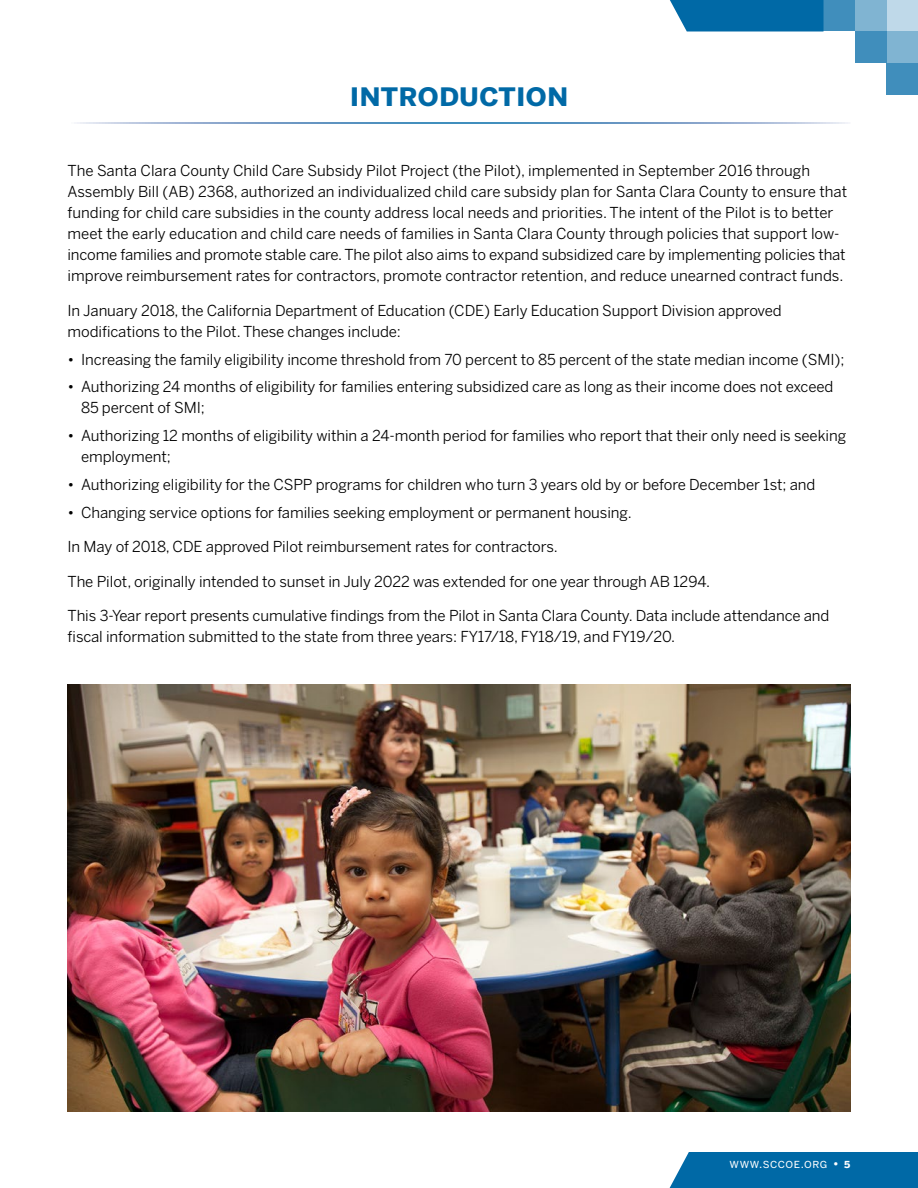
<style>
.page{position:relative;width:918px;height:1188px;background:#fff}
.page>*{position:absolute;margin:0;border:0;box-sizing:border-box;transform-origin:0 0}
.t1{font:31.5px "Benton Sans Bold SC";color:#0069a6}
.t2{font:15px/21px "Benton Sans";letter-spacing:-.005em;color:#000}
.t3{font:12px "Benton Sans Regular SC";letter-spacing:.045em;color:#fff}
.s1{font-family:"Benton Sans Bold SC"}
</style>
<div class="page">
<div style="left:886px;top:0;width:32px;height:32px;background:#bfd9e9"></div>
<div style="left:855px;top:0;width:31px;height:32px;background:#80b4d2"></div>
<div style="left:886px;top:32px;width:32px;height:31px;background:#80b4d2"></div>
<div style="left:824px;top:0;width:31px;height:32px;background:#408ebc"></div>
<svg style="left:670px;top:0;width:154px;height:32px;background:#1173ac"></svg>
<div style="left:855px;top:32px;width:31px;height:31px;background:#408ebc"></div>
<div style="left:886px;top:63px;width:32px;height:31px;background:#408ebc"></div>
<div style="left:669px;top:1152px;width:249px;height:36px;background:#0069a6"></div>
<img style="left:68px;top:684px;width:782px;height:428px">
<h1 class="t1" style="left:350px;top:76px;width:220px">INTRODUCTION</h1>
<p class="t2" style="left:68px;top:160px;width:781px">The Santa Clara County Child Care Subsidy Pilot Project (the Pilot), implemented in September 2016 through Assembly Bill (AB) 2368, authorized an individualized child care subsidy plan for Santa Clara County to ensure that funding for child care subsidies in the county address local needs and priorities. The intent of the Pilot is to better meet the early education and child care needs of families in Santa Clara County through policies that support low&shy;income families and promote stable care. The pilot also aims to expand subsidized care by implementing policies that improve reimbursement rates for contractors, promote contractor retention, and reduce unearned contract funds.</p>
<p class="t2" style="left:68px;top:300px;width:716px">In January 2018, the California Department of Education (CDE) Early Education Support Division approved modifications to the Pilot. These changes include:</p>
<p class="t2" style="left:68px;top:348px;width:779px">• Increasing the family eligibility income threshold from 70 percent to 85 percent of the state median income (SMI);</p>
<p class="t2" style="left:81px;top:376px;width:754px;text-indent:-14px">• Authorizing 24 months of eligibility for families entering subsidized care as long as their income does not exceed<br>85 percent of SMI;</p>
<p class="t2" style="left:81px;top:425px;width:767px;text-indent:-14px">• Authorizing 12 months of eligibility within a 24-month period for families who report that their only need is seeking employment;</p>
<p class="t2" style="left:68px;top:474px;width:749px">• Authorizing eligibility for the CSPP programs for children who turn 3 years old by or before December 1st; and</p>
<p class="t2" style="left:68px;top:501px;width:566px">• Changing service options for families seeking employment or permanent housing.</p>
<p class="t2" style="left:68px;top:536px;width:492px">In May of 2018, CDE approved Pilot reimbursement rates for contractors.</p>
<p class="t2" style="left:68px;top:570px;width:644px">The Pilot, originally intended to sunset in July 2022 was extended for one year through AB 1294.</p>
<p class="t2" style="left:68px;top:605px;width:764px">This 3-Year report presents cumulative findings from the Pilot in Santa Clara County. Data include attendance and fiscal information submitted to the state from three years: FY17/18, FY18/19, and FY19/20.</p>
<p class="t3" style="left:730px;top:1156px;width:122px">www.sccoe.org <span class="s1">• 5</span></p>
</div>
